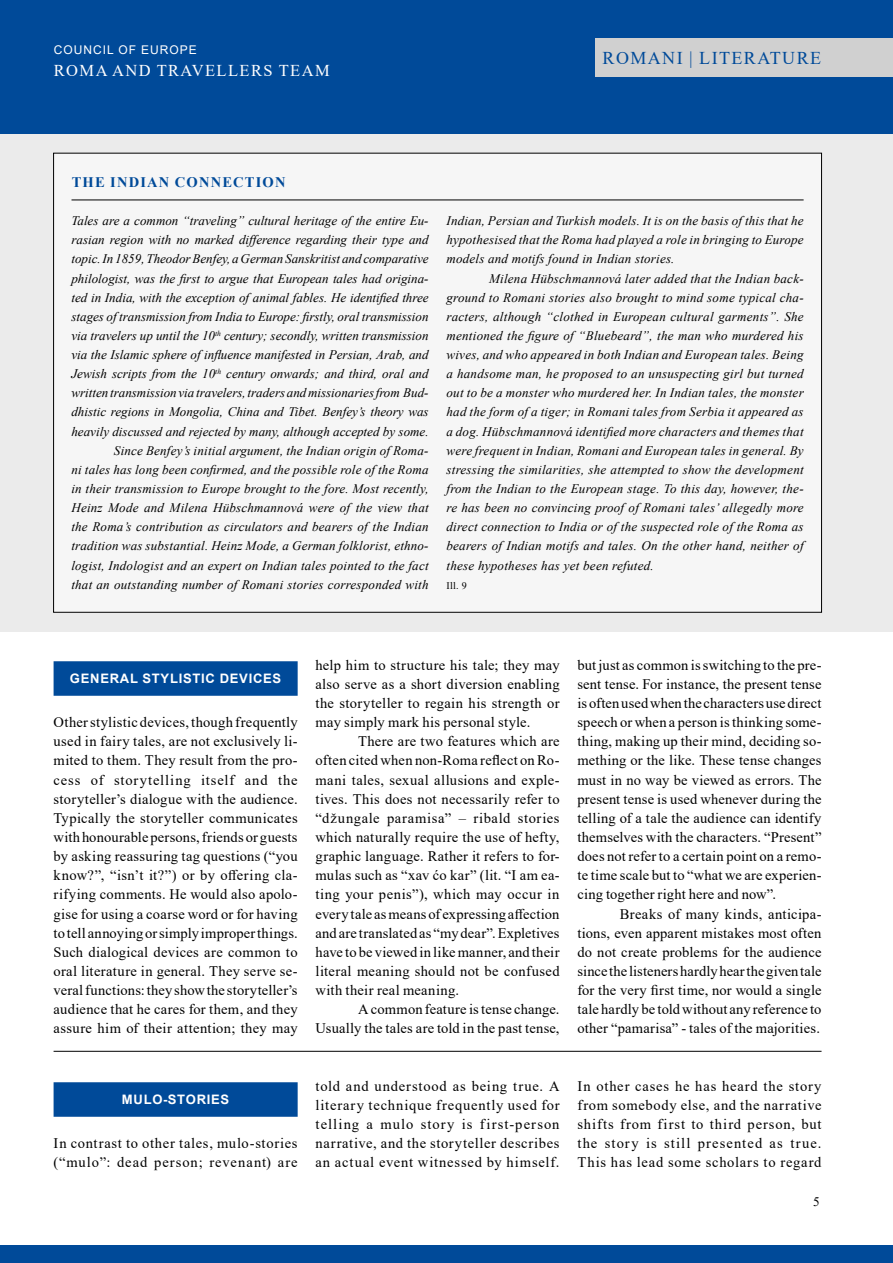
<style>
.page{position:relative;width:893px;height:1263px;background:#fff}
.page>*{position:absolute;margin:0;border:0;box-sizing:border-box;transform-origin:0 0}
.t1{font:18px "Times New Roman";letter-spacing:.08em;color:#004a99}
.t2{font:16.5px "Times New Roman";letter-spacing:.085em;color:#fff}
.t3{font:14.55px/19.2px "Times New Roman";letter-spacing:.025em;color:#000;text-align:justify}
.t4{font:14.55px/19.2px "Times New Roman";letter-spacing:.055em;color:#000}
.t5{font:700 14.55px "Times New Roman";letter-spacing:.08em;color:#004a99}
.t6{font:italic 13.05px/19.2px "Times New Roman";color:#000;text-align:justify}
.t7{font:700 13.05px "Arial";letter-spacing:.055em;color:#fff}
.t8{font:13.05px "Times New Roman";color:#000}
.t9{font:12px "Arial";letter-spacing:.085em;color:#fff}
.t10{font:10.05px "Times New Roman";color:#000}
</style>
<div class="page">
<div style="left:0;top:0;width:893px;height:631px;background:#ebebeb"></div>
<div style="left:0;top:1245px;width:893px;height:18px;background:#004a99"></div>
<div style="left:54px;top:661px;width:244px;height:35px;background:#004a99"></div>
<hr style="left:54px;top:1051px;width:767px;height:1px;background:#000">
<div style="left:54px;top:1082px;width:244px;height:35px;background:#004a99"></div>
<div style="left:54px;top:153px;width:767px;height:459px;background:#f6f6f6"></div>
<hr style="left:72px;top:200px;width:732px;height:1px;background:#000">
<div style="left:0;top:0;width:893px;height:134px;background:#004a99"></div>
<div style="left:595px;top:38px;width:298px;height:39px;background:#d0d0d0"></div>
<p class="t9" style="left:54px;top:41px;width:145px">COUNCIL OF EUROPE</p>
<p class="t2" style="left:54px;top:58px;width:277px">ROMA AND TRAVELLERS TEAM</p>
<p class="t1" style="left:603px;top:45px;width:220px">ROMANI | LITERATURE</p>
<p class="t5" style="left:72px;top:171px;width:215px">THE INDIAN CONNECTION</p>
<p class="t6" style="left:71px;top:211px;width:359px;text-align:right">Tales are a common “traveling” cultural heritage of the entire Eu&shy;rasian region with no marked difference regarding their type and topic. In 1859, Theodor Benfey, a German Sanskritist and comparative philologist, was the first to argue that European tales had origina&shy;ted in India, with the exception of animal fables. He identified three stages of transmission from India to Europe: firstly, oral transmission via travelers up until the 10<sup>th</sup> century; secondly, written transmission via the Islamic sphere of influence manifested in Persian, Arab, and Jewish scripts from the 10<sup>th</sup> century onwards; and third, oral and written transmission via travelers, traders and missionaries from Bud&shy;dhistic regions in Mongolia, China and Tibet. Benfey’s theory was heavily discussed and rejected by many, although accepted by some.<br>Since Benfey’s initial argument, the Indian origin of Roma-<br>ni tales has long been confirmed, and the possible role of the Roma in their transmission to Europe brought to the fore. Most recently, Heinz Mode and Milena Hübschmannová were of the view that the Roma’s contribution as circulators and bearers of the Indian tradition was substantial. Heinz Mode, a German folklorist, ethno&shy;logist, Indologist and an expert on Indian tales pointed to the fact that an outstanding number of Romani stories corresponded with</p>
<p class="t6" style="left:446px;top:211px;width:359px">Indian, Persian and Turkish models. It is on the basis of this that he hypothesised that the Roma had played a role in bringing to Europe models and motifs found in Indian stories.</p>
<p class="t6" style="left:446px;top:268px;width:359px;text-indent:43px">Milena Hübschmannová later added that the Indian back&shy;ground to Romani stories also brought to mind some typical cha&shy;racters, although “clothed in European cultural garments”. She mentioned the figure of “Bluebeard”, the man who murdered his wives, and who appeared in both Indian and European tales. Being a handsome man, he proposed to an unsuspecting girl but turned out to be a monster who murdered her. In Indian tales, the monster had the form of a tiger; in Romani tales from Serbia it appeared as a dog. Hübschmannová identified more characters and themes that were frequent in Indian, Romani and European tales in general. By stressing the similarities, she attempted to show the development from the Indian to the European stage. To this day, however, the&shy;re has been no convincing proof of Romani tales’ allegedly more direct connection to India or of the suspected role of the Roma as bearers of Indian motifs and tales. On the other hand, neither of these hypotheses has yet been refuted.</p>
<p class="t10" style="left:446px;top:578px;width:22px">Ill. 9</p>
<p class="t7" style="left:70px;top:669px;width:213px">GENERAL STYLISTIC DEVICES</p>
<p class="t3" style="left:54px;top:712px;width:246px">Other stylistic devices, though frequently used in fairy tales, are not exclusively li&shy;mited to them. They result from the pro&shy;cess of storytelling itself and the storyteller’s dialogue with the audience.<br>Typically the storyteller communicates with honourable persons, friends or guests by asking reassuring tag questions (“you know?”, “isn’t it?”) or by offering cla&shy;rifying comments. He would also apolo&shy;gise for using a coarse word or for having to tell annoying or simply improper things.<br>Such dialogical devices are common to oral literature in general. They serve se&shy;veral functions: they show the storyteller’s audience that he cares for them, and they assure him of their attention; they may</p>
<p class="t7" style="left:122px;top:1090px;width:109px">MULO-STORIES</p>
<p class="t4" style="left:54px;top:1133px;width:246px">In contrast to other tales, mulo-stories (“mulo”: dead person; revenant) are</p>
<p class="t3" style="left:315px;top:655px;width:246px">help him to structure his tale; they may also serve as a short diversion enabling the storyteller to regain his strength or may simply mark his personal style.</p>
<p class="t3" style="left:315px;top:731px;width:246px;text-indent:43px">There are two features which are often cited when non-Roma reflect on Ro&shy;mani tales, sexual allusions and exple&shy;tives. This does not necessarily refer to “džungale paramisa” – ribald stories which naturally require the use of hefty, graphic language. Rather it refers to for&shy;mulas such as “xav ćo kar” (lit. “I am ea&shy;ting your penis”), which may occur in every tale as means of expressing affection and are translated as “my dear”. Expletives have to be viewed in like manner, and their literal meaning should not be confused with their real meaning.</p>
<p class="t3" style="left:315px;top:999px;width:246px;text-align:right">A common feature is tense change.<br>Usually the tales are told in the past tense,</p>
<p class="t3" style="left:577px;top:655px;width:246px">but just as common is switching to the pre&shy;sent tense. For instance, the present tense is often used when the characters use direct speech or when a person is thinking some&shy;thing, making up their mind, deciding so&shy;mething or the like. These tense changes must in no way be viewed as errors. The present tense is used whenever during the telling of a tale the audience can identify themselves with the characters. “Present” does not refer to a certain point on a remo&shy;te time scale but to “what we are experien&shy;cing together right here and now”.</p>
<p class="t3" style="left:577px;top:903px;width:246px;text-indent:43px">Breaks of many kinds, anticipa&shy;tions, even apparent mistakes most often do not create problems for the audience since the listeners hardly hear the given tale for the very first time, nor would a single tale hardly be told without any reference to other “pamarisa” - tales of the majorities.</p>
<p class="t3" style="left:315px;top:1076px;width:246px">told and understood as being true. A literary technique frequently used for telling a mulo story is first-person narrative, and the storyteller describes an actual event witnessed by himself.</p>
<p class="t3" style="left:577px;top:1076px;width:246px">In other cases he has heard the story from somebody else, and the narrative shifts from first to third person, but the story is still presented as true.<br>This has lead some scholars to regard</p>
<p class="t8" style="left:813px;top:1192px;width:8px">5</p>
</div>
